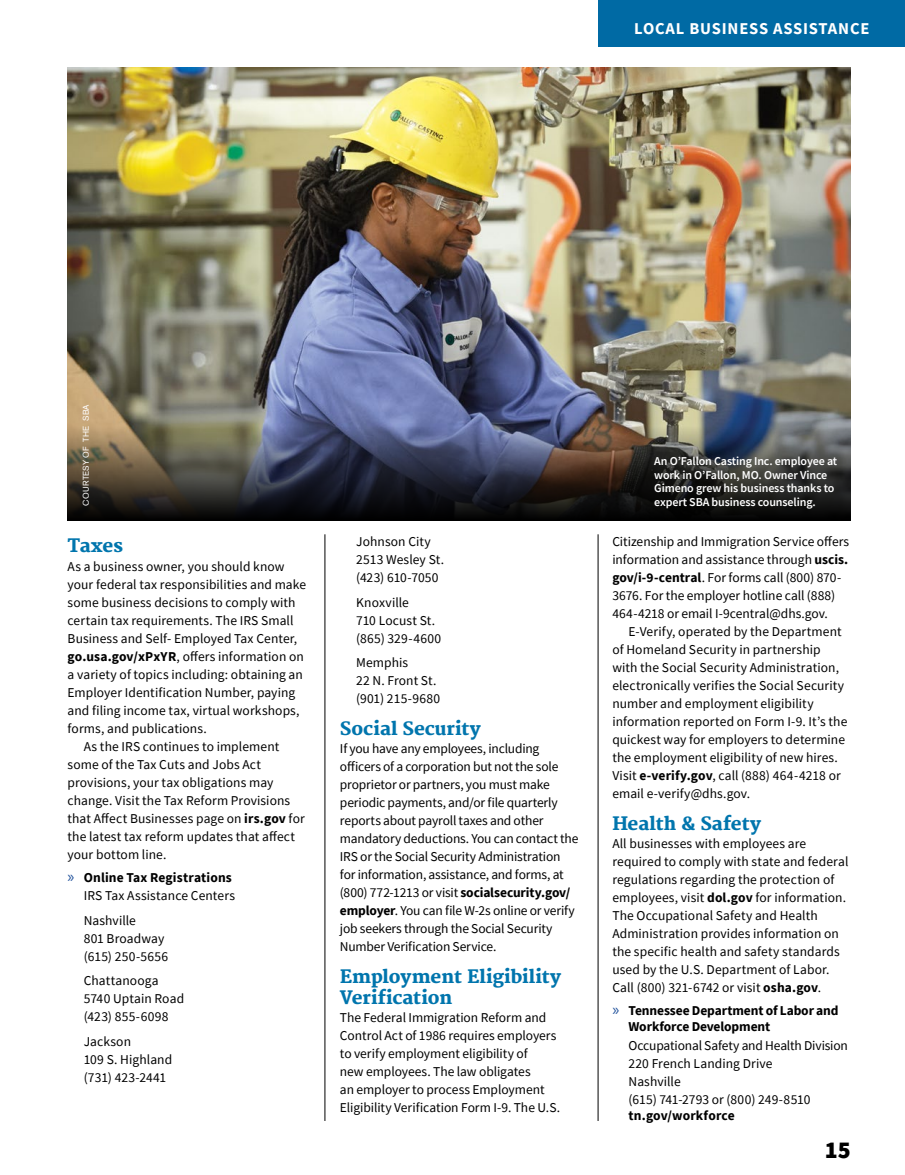
<style>
.page{position:relative;width:905px;height:1175px;background:#fff}
.page>*{position:absolute;margin:0;border:0;box-sizing:border-box;transform-origin:0 0}
.t1{font:900 24px "Source Sans Pro";color:#000}
.t2{font:800 18px/21px "Merriweather";color:#0075ad}
.t3{font:700 16.5px "Source Sans Pro";letter-spacing:.05em;color:#fff}
.t4{font:13.5px/18px "Source Sans Pro";letter-spacing:.005em;color:#000}
.t5{font:13.5px/18px "Source Sans Pro";letter-spacing:-.015em;color:#000}
.t6{font:700 13.5px/16.5px "Source Sans Pro";letter-spacing:-.01em;color:#000}
.t7{font:700 13.5px "Source Sans Pro";letter-spacing:.01em;color:#000}
.t8{font:600 12px/13.5px "Source Sans Pro";letter-spacing:-.01em;color:#fff}
.t9{font:8.25px "Akzidenz Grotesk BE";letter-spacing:.03em;color:#fff}
.s1{font-weight:700}
.s2{font-family:"Myriad Pro";font-size:16.5px;color:#21529c}
.s3{font-family:"Myriad Pro";font-weight:400;font-size:16.5px;color:#21529c}
</style>
<div class="page">
<div style="left:598px;top:0;width:306px;height:46px;background:#006aa4"></div>
<img style="left:68px;top:68px;width:782px;height:453px">
<img style="left:67px;top:387px;width:783px;height:133px">
<hr style="left:324px;top:534px;width:1px;height:586px;background:#000">
<hr style="left:597px;top:534px;width:1px;height:586px;background:#000">
<p class="t3" style="left:634px;top:17px;width:237px">LOCAL BUSINESS ASSISTANCE</p>
<p class="t9" style="left:81px;top:506px;width:103px;rotate:-90deg">COURTESY OF THE SBA</p>
<h2 class="t2" style="left:68px;top:536px;width:57px">Taxes</h2>
<p class="t4" style="left:68px;top:557px;width:218px">As a business owner, you should know</p>
<p class="t4" style="left:68px;top:575px;width:240px">your federal tax responsibilities and make</p>
<p class="t4" style="left:68px;top:593px;width:229px">some business decisions to comply with</p>
<p class="t4" style="left:68px;top:611px;width:227px">certain tax requirements. The IRS Small</p>
<p class="t4" style="left:68px;top:629px;width:231px">Business and Self- Employed Tax Center,</p>
<p class="t4" style="left:68px;top:647px;width:238px"><span class="s1">go.usa.gov/xPxYR</span>, offers information on</p>
<p class="t4" style="left:68px;top:665px;width:237px">a variety of topics including: obtaining an</p>
<p class="t4" style="left:68px;top:683px;width:229px">Employer Identification Number, paying</p>
<p class="t4" style="left:68px;top:701px;width:233px">and filing income tax, virtual workshops,</p>
<p class="t4" style="left:68px;top:719px;width:141px">forms, and publications.</p>
<p class="t4" style="left:84px;top:737px;width:197px">As the IRS continues to implement</p>
<p class="t4" style="left:68px;top:755px;width:195px">some of the Tax Cuts and Jobs Act</p>
<p class="t4" style="left:68px;top:773px;width:207px">provisions, your tax obligations may</p>
<p class="t4" style="left:68px;top:791px;width:224px">change. Visit the Tax Reform Provisions</p>
<p class="t4" style="left:68px;top:809px;width:239px">that Affect Businesses page on <span class="s1">irs.gov</span> for</p>
<p class="t4" style="left:68px;top:827px;width:229px">the latest tax reform updates that affect</p>
<p class="t4" style="left:68px;top:845px;width:100px">your bottom line.</p>
<p class="t4" style="left:68px;top:868px;width:169px;text-align:right"><span class="s2">»</span> <span class="s1">Online Tax Registrations<br></span>IRS Tax Assistance Centers</p>
<p class="t4" style="left:84px;top:911px;width:86px">Nashville<br>801 Broadway (615) 250-5656</p>
<p class="t4" style="left:84px;top:971px;width:102px">Chattanooga<br>5740 Uptain Road (423) 855-6098</p>
<p class="t4" style="left:84px;top:1032px;width:90px">Jackson<br>109 S. Highland (731) 423-2441</p>
<p class="t4" style="left:356px;top:532px;width:89px">Johnson City<br>2513 Wesley St. (423) 610-7050</p>
<p class="t4" style="left:356px;top:593px;width:87px">Knoxville<br>710 Locust St. (865) 329-4600</p>
<p class="t4" style="left:356px;top:653px;width:85px">Memphis<br>22 N. Front St. (901) 215-9680</p>
<h2 class="t2" style="left:340px;top:719px;width:142px">Social Security</h2>
<p class="t5" style="left:340px;top:739px;width:240px">If you have any employees, including officers of a corporation but not the sole proprietor or partners, you must make periodic payments, and/or file quarterly reports about payroll taxes and other mandatory deductions. You can contact the IRS or the Social Security Administration for information, assistance, and forms, at (800) 772-1213 or visit <span class="s1">socialsecurity.gov/ employer</span>. You can file W-2s online or verify job seekers through the Social Security Number Verification Service.</p>
<h2 class="t2" style="left:340px;top:966px;width:223px">Employment Eligibility<br>Verification</h2>
<p class="t4" style="left:340px;top:1008px;width:222px">The Federal Immigration Reform and Control Act of 1986 requires employers to verify employment eligibility of<br>new employees. The law obligates<br>an employer to process Employment Eligibility Verification Form I-9. The U.S.</p>
<p class="t8" style="left:654px;top:454px;width:184px">An O’Fallon Casting Inc. employee at work in O’Fallon, MO. Owner Vince<br>Gimeno grew his business thanks to</p>
<p class="t8" style="left:654px;top:495px;width:163px">expert SBA business counseling.</p>
<p class="t4" style="left:612px;top:532px;width:238px">Citizenship and Immigration Service offers information and assistance through <span class="s1">uscis. gov/i-9-central</span>. For forms call (800) 870- 3676. For the employer hotline call (888)<br>464-4218 or email I-9central@dhs.gov.</p>
<p class="t4" style="left:612px;top:622px;width:236px;text-indent:16px">E-Verify, operated by the Department of Homeland Security in partnership with the Social Security Administration, electronically verifies the Social Security number and employment eligibility information reported on Form I-9. It’s the quickest way for employers to determine the employment eligibility of new hires.<br>Visit <span class="s1">e-verify.gov</span>, call (888) 464-4218 or email e-verify@dhs.gov.</p>
<h2 class="t2" style="left:612px;top:813px;width:150px">Health &amp; Safety</h2>
<p class="t4" style="left:612px;top:834px;width:238px">All businesses with employees are required to comply with state and federal regulations regarding the protection of employees, visit <span class="s1">dol.gov</span> for information.<br>The Occupational Safety and Health Administration provides information on the specific health and safety standards used by the U.S. Department of Labor.<br>Call (800) 321-6742 or visit <span class="s1">osha.gov</span>.</p>
<p class="t6" style="left:628px;top:1002px;width:211px;text-indent:-16px"><span class="s3">»</span> Tennessee Department of Labor and<br>Workforce Development</p>
<p class="t4" style="left:628px;top:1035px;width:221px">Occupational Safety and Health Division<br>220 French Landing Drive<br>Nashville<br>(615) 741-2793 or (800) 249-8510</p>
<p class="t7" style="left:628px;top:1106px;width:108px">tn.gov/workforce</p>
<h1 class="t1" style="left:824px;top:1133px;width:28px">15</h1>
</div>
